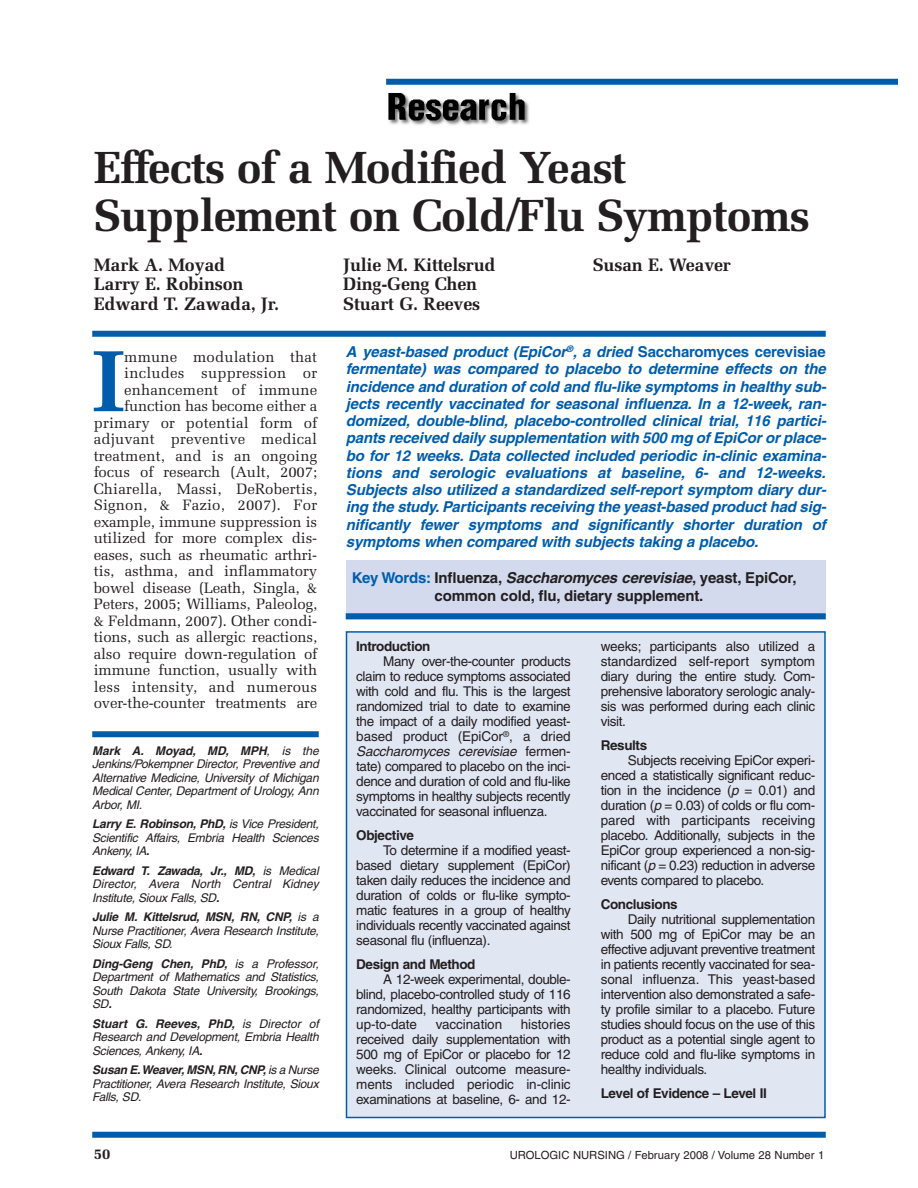
<style>
.page{position:relative;width:918px;height:1188px;background:#fff}
.page>*{position:absolute;margin:0;border:0;box-sizing:border-box;transform-origin:0 0}
.t1{font:700 86.55px "Melior";color:#015dab}
.t2{font:700 45px/48px "Melior";letter-spacing:-.02em;color:#231f20}
.t3{font:700 18px/19.5px "Melior";letter-spacing:-.01em;color:#231f20}
.t4{font:italic 700 15px/17.2px "Helvetica";letter-spacing:-.01em;color:#015dab}
.t5{font:15px/16.5px "Melior";letter-spacing:-.01em;color:#231f20;text-align:right}
.t6{font:700 15px/18px "Helvetica";letter-spacing:-.01em;color:#231f20}
.t7{font:700 15px "Melior";color:#231f20}
.t8{font:13.5px/15px "Helvetica";letter-spacing:-.03em;color:#231f20;text-align:justify}
.t9{font:700 13.5px "Helvetica";letter-spacing:-.03em;color:#231f20}
.t10{font:13.5px "Helvetica";letter-spacing:-.005em;color:#231f20}
.t11{font:italic 12px/13.5px "Helvetica";letter-spacing:-.04em;color:#231f20;text-align:justify}
.t12{font:11.25px "Helvetica";color:#231f20}
.s1{font-weight:700}
.s2{font-style:normal}
.s3{color:#015dab}
.s4{font-style:italic}
</style>
<div class="page">
<div style="left:92px;top:331px;width:734px;height:6px;background:#015dab"></div>
<div style="left:346px;top:560px;width:480px;height:59px;background:#d3daee"></div>
<div style="left:346px;top:613px;width:480px;height:6px;background:#015dab"></div>
<div style="left:92px;top:1132px;width:734px;height:6px;background:#015dab"></div>
<div style="left:386px;top:79px;width:512px;height:6px;background:#015dab"></div>
<img style="left:388px;top:92px;width:141px;height:33px">
<div style="left:92px;top:731px;width:227px;height:6px;background:#015dab"></div>
<div style="left:346px;top:632px;width:479px;height:486px;background:#e1e6f3"></div>
<div style="left:346px;top:631px;width:480px;height:487px;border:2px solid #015dab"></div>
<h2 class="t2" style="left:94px;top:148px;width:718px">Effects of a Modified Yeast<br>Supplement on Cold/Flu Symptoms</h2>
<h3 class="t3" style="left:94px;top:256px;width:187px">Mark A. Moyad<br>Larry E. Robinson<br>Edward T. Zawada, Jr.</h3>
<h3 class="t3" style="left:343px;top:256px;width:154px">Julie M. Kittelsrud<br>Ding-Geng Chen<br>Stuart G. Reeves</h3>
<h3 class="t3" style="left:593px;top:256px;width:140px">Susan E. Weaver</h3>
<p class="t5" style="left:94px;top:350px;width:225px">mmune modulation that includes suppression or enhancement of immune function has become either a primary or potential form of adjuvant preventive medical treatment, and is an ongoing focus of research (Ault, 2007;<br>Chiarella, Massi, DeRobertis,<br>Signon, &amp; Fazio, 2007). For example, immune suppression is utilized for more complex dis&shy;eases, such as rheumatic arthri&shy;tis, asthma, and inflammatory bowel disease (Leath, Singla, &amp;<br>Peters, 2005; Williams, Paleolog, &amp; Feldmann, 2007). Other condi&shy;tions, such as allergic reactions, also require down-regulation of immune function, usually with less intensity, and numerous over-the-counter treatments are</p>
<h1 class="t1" style="left:92px;top:347px;width:35px">I</h1>
<p class="t11" style="left:92px;top:745px;width:230px"><span class="s1">Mark A. Moyad, MD, MPH</span>, is the Jenkins/Pokempner Director, Preventive and Alternative Medicine, University of Michigan Medical Center, Department of Urology, Ann Arbor, MI.</p>
<p class="t11" style="left:92px;top:819px;width:230px"><span class="s1">Larry E. Robinson, PhD,</span> is Vice President, Scientific Affairs, Embria Health Sciences Ankeny, IA<span class="s1">.</span></p>
<p class="t11" style="left:92px;top:865px;width:230px;text-align:left"><span class="s1">Edward T. Zawada, Jr., MD,</span> is Medical<br>Director, Avera North Central Kidney<br>Institute, Sioux Falls, SD<span class="s1">.</span></p>
<p class="t11" style="left:92px;top:912px;width:230px"><span class="s1">Julie M. Kittelsrud, MSN, RN, CNP,</span> is a Nurse Practitioner, Avera Research Institute, Sioux Falls, SD.</p>
<p class="t11" style="left:92px;top:958px;width:230px"><span class="s1">Ding-Geng Chen, PhD,</span> is a Professor, Department of Mathematics and Statistics, South Dakota State University, Brookings, SD<span class="s1">.</span></p>
<p class="t11" style="left:92px;top:1018px;width:230px"><span class="s1">Stuart G. Reeves, PhD,</span> is Director of Research and Development, Embria Health Sciences, Ankeny, IA<span class="s1">.</span></p>
<p class="t11" style="left:92px;top:1065px;width:230px"><span class="s1">Susan E.Weaver, MSN, RN, CNP,</span> is a Nurse Practitioner, Avera Research Institute, Sioux Falls, SD<span class="s2">.</span></p>
<p class="t4" style="left:346px;top:345px;width:484px">A yeast-based product (EpiCor<sup>®</sup>, a dried <span class="s2">S a c c h a r o m y c e s c e r e v i s i a e </span>fermentate) was compared to placebo to determine effects on the incidence and duration of cold and flu-like symptoms in healthy sub&shy;jects recently vaccinated for seasonal influenza. In a 12-week, ran&shy;domized, double-blind, placebo-controlled clinical trial, 116 partici&shy;pants received daily supplementation with 500 mg ofEpiCororplace&shy;bo for 12 weeks. Data collected included periodic in-clinic examina&shy;tions and serologic evaluations at baseline, 6- and 12-weeks.<br>Subjects also utilized a standardized self-report symptom diary dur&shy;ing the study. Participants receiving the yeast-based producthad sig&shy;nificantly fewer symptoms and significantly shorter duration of symptoms when compared with subjects taking a placebo.</p>
<p class="t6" style="left:435px;top:570px;width:363px;text-indent:-83px"><span class="s3">Key Words:</span> Influenza, <span class="s4">Saccharomyces cerevisiae</span>, yeast, EpiCor, common cold, flu, dietary supplement.</p>
<p class="t9" style="left:356px;top:642px;width:76px">Introduction</p>
<p class="t8" style="left:356px;top:655px;width:216px;text-indent:27px">Many over-the-counter products claim to reduce symptoms associated with cold and flu. This is the largest randomized trial to date to examine the impact of a daily modified yeast&shy;based product (EpiCor<sup>®</sup>, a dried <span class="s4">Saccharomyces cerevisiae</span> f e r m e n - tate) compared to placebo on the inci&shy;dence and duration of cold and flu-like symptoms in healthy subjects recently vaccinated for seasonal influenza.</p>
<p class="t9" style="left:356px;top:831px;width:59px">Objective</p>
<p class="t8" style="left:356px;top:844px;width:216px;text-indent:27px">To determine if a modified yeast&shy;based dietary supplement (EpiCor) taken daily reduces the incidence and duration of colds or flu-like sympto&shy;matic features in a group of healthy individuals recently vaccinated against seasonal flu (influenza).</p>
<p class="t9" style="left:356px;top:960px;width:121px">Design and Method</p>
<p class="t8" style="left:356px;top:973px;width:216px;text-indent:27px">A 12-week experimental, double&shy;blind, placebo-controlled study of 116 randomized, healthy participants with up-to-date</p>
<p class="t8" style="left:356px;top:1018px;width:216px;text-indent:165px">histories received daily supplementation with 500 mg of EpiCor or placebo for 12 weeks. Clinical outcome measure&shy;ments included periodic in-clinic examinations at baseline, 6- and 12-</p>
<p class="t10" style="left:436px;top:1020px;width:68px">vaccination</p>
<p class="t8" style="left:601px;top:640px;width:216px">weeks; participants also utilized a standardized self-report symptom diary during the entire study. Com&shy;prehensive laboratory serologic analy&shy;sis was performed during each clinic visit.</p>
<p class="t9" style="left:601px;top:741px;width:48px">Results</p>
<p class="t8" style="left:601px;top:754px;width:216px;text-indent:27px">Subjects receiving EpiCor experi&shy;enced a statistically significant reduc&shy;tion in the incidence (<span class="s4">p</span> = 0.01) and duration (<span class="s4">p</span> = 0.03) of colds or flu com&shy;pared with participants receiving placebo. Additionally, subjects in the EpiCor group experienced a non-sig&shy;nificant (<span class="s4">p</span> = 0.23) reduction in adverse events compared to placebo.</p>
<p class="t9" style="left:601px;top:900px;width:78px">Conclusions</p>
<p class="t8" style="left:601px;top:913px;width:216px;text-indent:27px">Daily nutritional supplementation with 500 mg of EpiCor may be an effective adjuvant preventive treatment in patients recently vaccinated for sea&shy;sonal influenza. This yeast-based intervention also demonstrated a safe&shy;ty profile similar to a placebo. Future studies should focus on the use of this product as a potential single agent to reduce cold and flu-like symptoms in healthy individuals.</p>
<p class="t9" style="left:601px;top:1089px;width:168px">Level of Evidence – Level II</p>
<p class="t7" style="left:94px;top:1148px;width:18px">50</p>
<p class="t12" style="left:510px;top:1151px;width:316px">UROLOGIC NURSING / February 2008 / Volume 28 Number 1</p>
</div>
